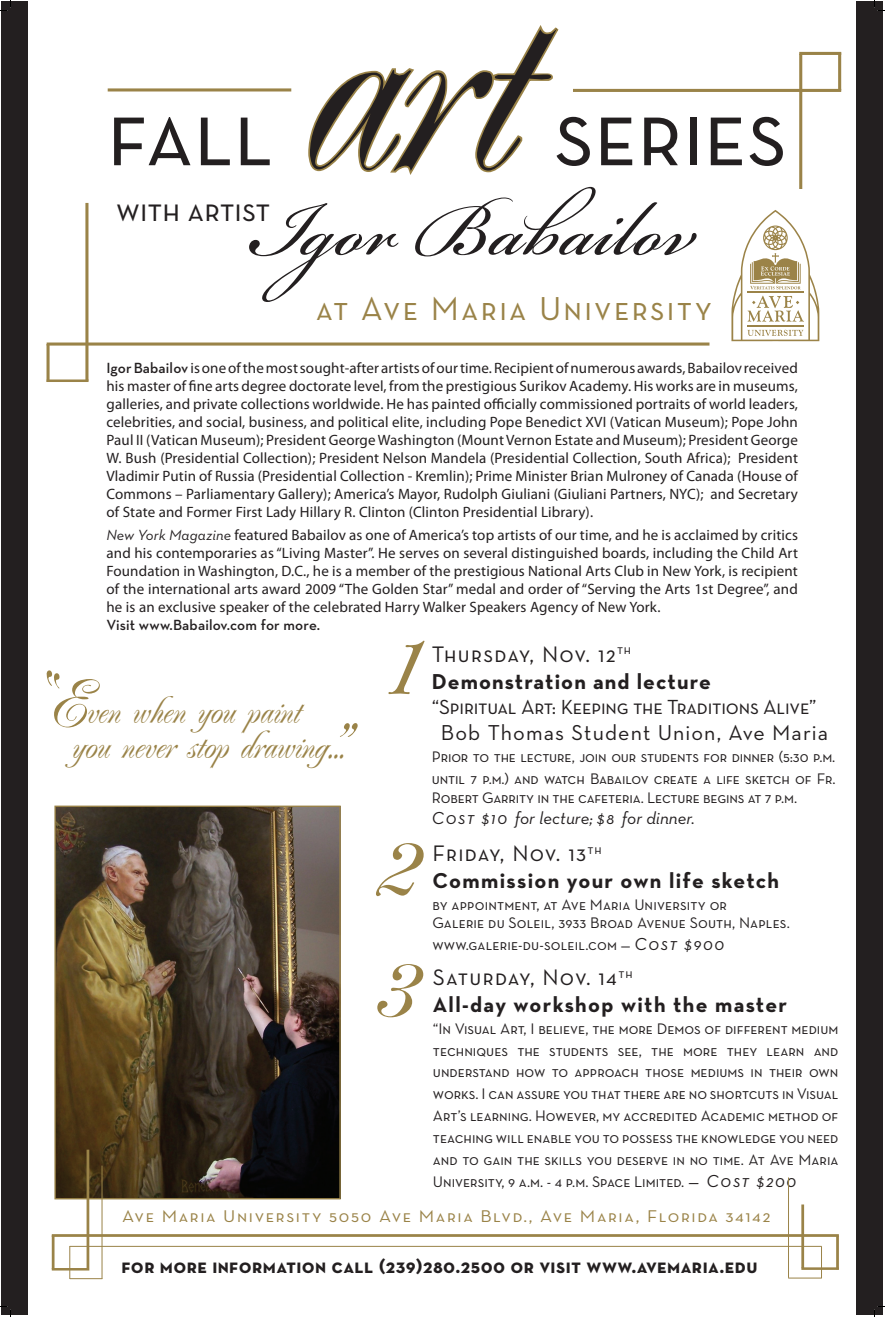
<style>
.page{position:relative;width:885px;height:1317px;background:#fff}
.page>*{position:absolute;margin:0;border:0;box-sizing:border-box;transform-origin:0 0}
.t1{font:286.45px "Renaissance";color:#231f20}
.t2{font:118.05px "Bickham Script Pro";color:#231f20}
.t3{font:114.25px "Renaissance";color:#9a8348}
.t4{font:94.55px "Neutraface Text";color:#231f20}
.t5{font:69.95px "Renaissance";color:#9a8348}
.t6{font:38.4px "Renaissance";color:#9a8348}
.t7{font:33.75px "Neutraface Text";letter-spacing:.07em;color:#9a8348}
.t8{font:32.7px "Neutraface Text";color:#231f20}
.t9{font:22.8px "Neutraface Text";letter-spacing:.05em;color:#231f20}
.t10{font:700 21.95px "Neutraface Text";letter-spacing:.055em;color:#231f20}
.t11{font:21.95px "Neutraface Text";letter-spacing:.045em;color:#231f20}
.t12{font:20.75px "Neutraface Text";letter-spacing:-.01em;color:#231f20}
.t13{font:700 20px "Neutraface Text";letter-spacing:.02em;color:#231f20}
.t14{font:italic 17.65px "Neutraface Text";color:#231f20}
.t15{font:17.25px "Neutraface Text";letter-spacing:.09em;color:#9a8348;scale:1.07 1}
.t16{font:15.55px/21.9px "Neutraface Text";letter-spacing:-.005em;color:#231f20}
.t17{font:15px/18px "Myriad Pro";letter-spacing:.01em;color:#231f20;text-align:justify}
.t18{font:600 15px "Neutraface Text";letter-spacing:.01em;color:#231f20}
.s1{font-family:"Neutraface Text";font-weight:600}
.s2{font-family:"Neutraface Text";font-style:italic}
.s3{font-style:italic;font-size:17.65px}
.s4{font-size:63.1px}
</style>
<div class="page">
<img style="left:56px;top:808px;width:283px;height:389px">
<div style="left:54px;top:806px;width:287px;height:393px;border:1px solid #9a8348"></div>
<svg style="left:308px;top:25px;width:251px;height:150px"></svg>
<hr style="left:47px;top:343px;width:663px;height:3px;background:#9a8348">
<hr style="left:47px;top:344px;width:3px;height:38px;background:#9a8348">
<hr style="left:85px;top:203px;width:3px;height:178px;background:#9a8348">
<hr style="left:47px;top:379px;width:42px;height:3px;background:#9a8348">
<hr style="left:573px;top:89px;width:268px;height:3px;background:#9a8348">
<hr style="left:838px;top:52px;width:3px;height:38px;background:#9a8348">
<hr style="left:799px;top:54px;width:3px;height:135px;background:#9a8348">
<hr style="left:799px;top:52px;width:42px;height:3px;background:#9a8348">
<hr style="left:52px;top:1234px;width:787px;height:3px;background:#9a8348">
<hr style="left:836px;top:1235px;width:3px;height:34px;background:#9a8348">
<hr style="left:801px;top:1204px;width:3px;height:64px;background:#9a8348">
<hr style="left:801px;top:1267px;width:38px;height:3px;background:#9a8348">
<hr style="left:52px;top:1235px;width:3px;height:34px;background:#9a8348">
<hr style="left:87px;top:1150px;width:2px;height:118px;background:#9a8348">
<hr style="left:52px;top:1268px;width:37px;height:3px;background:#9a8348">
<hr style="left:70px;top:1246px;width:752px;height:1px;background:#9a8348">
<hr style="left:821px;top:1246px;width:1px;height:32px;background:#9a8348">
<hr style="left:788px;top:1178px;width:1px;height:100px;background:#9a8348">
<hr style="left:788px;top:1278px;width:34px;height:1px;background:#9a8348">
<hr style="left:69px;top:1246px;width:1px;height:33px;background:#9a8348">
<hr style="left:102px;top:1166px;width:1px;height:113px;background:#9a8348">
<hr style="left:70px;top:1278px;width:32px;height:1px;background:#9a8348">
<div style="left:2px;top:2px;width:26px;height:1314px;background:#231f20"></div>
<div style="left:856px;top:2px;width:28px;height:1314px;background:#231f20"></div>
<svg style="left:731px;top:210px;width:88px;height:131px"></svg>
<svg style="left:108px;top:88px;width:183px;height:4px"></svg>
<svg style="left:0;top:0;width:11px;height:11px"></svg>
<svg style="left:0;top:1306px;width:11px;height:11px"></svg>
<svg style="left:874px;top:0;width:11px;height:11px"></svg>
<svg style="left:874px;top:1306px;width:11px;height:11px"></svg>
<p class="t1" style="left:292px;top:-80px;width:224px">art</p>
<p class="t4" style="left:107px;top:74px;width:168px">fall</p>
<p class="t4" style="left:554px;top:74px;width:235px">series</p>
<p class="t2" style="left:251px;top:144px;width:447px">Igor Babailov</p>
<p class="t8" style="left:116px;top:189px;width:156px">with artist</p>
<p class="t7" style="left:316px;top:287px;width:398px">at Ave Maria University</p>
<p class="t17" style="left:106px;top:359px;width:693px"><span class="s1">Igor Babailov</span> is one of the most sought-after artists of our time. Recipient of numerous awards, Babailov received his master of fine arts degree doctorate level, from the prestigious Surikov Academy. His works are in museums, galleries, and private collections worldwide. He has painted officially commissioned portraits of world leaders, celebrities, and social, business, and political elite, including Pope Benedict XVI (Vatican Museum); Pope John Paul II (Vatican Museum); President George Washington (Mount Vernon Estate and Museum); President George W. Bush (Presidential Collection); President Nelson Mandela (Presidential Collection, South Africa); President Vladimir Putin of Russia (Presidential Collection - Kremlin); Prime Minister Brian Mulroney of Canada (House of Commons – Parliamentary Gallery); America’s Mayor, Rudolph Giuliani (Giuliani Partners, NYC); and Secretary of State and Former First Lady Hillary R. Clinton (Clinton Presidential Library).</p>
<p class="t17" style="left:106px;top:526px;width:693px"><span class="s2">New York Magazine</span> featured Babailov as one of America’s top artists of our time, and he is acclaimed by critics and his contemporaries as “Living Master”. He serves on several distinguished boards, including the Child Art Foundation in Washington, D.C., he is a member of the prestigious National Arts Club in New York, is recipient of the international arts award 2009 “The Golden Star” medal and order of “Serving the Arts 1st Degree”, and he is an exclusive speaker of the celebrated Harry Walker Speakers Agency of New York.</p>
<p class="t18" style="left:106px;top:616px;width:215px">Visit www.Babailov.com for more.</p>
<p class="t3" style="left:380px;top:594px;width:42px">1</p>
<p class="t9" style="left:432px;top:640px;width:201px">Thursday, Nov. 12<sup>th</sup></p>
<p class="t10" style="left:432px;top:668px;width:281px">Demonstration and lecture</p>
<p class="t12" style="left:432px;top:694px;width:386px">“Spiritual Art: Keeping the Traditions Alive”</p>
<p class="t11" style="left:441px;top:719px;width:389px">Bob Thomas Student Union, Ave Maria</p>
<p class="t16" style="left:432px;top:746px;width:405px">Prior to the lecture, join our students for dinner (5:30 p.m. until 7 p.m.) and watch Babailov create a life sketch of Fr.</p>
<p class="t16" style="left:432px;top:787px;width:367px">Robert Garrity in the cafeteria. Lecture begins at 7 p.m.</p>
<p class="t14" style="left:432px;top:807px;width:265px">Cost $10 for lecture; $8 for dinner.</p>
<p class="t9" style="left:432px;top:839px;width:171px">Friday, Nov. 13<sup>th</sup></p>
<p class="t10" style="left:432px;top:866px;width:348px">Commission your own life sketch</p>
<p class="t16" style="left:432px;top:893px;width:296px">by appointment, at Ave Maria University or</p>
<p class="t16" style="left:432px;top:912px;width:359px">Galerie du Soleil, 3933 Broad Avenue South, Naples.</p>
<p class="t16" style="left:432px;top:933px;width:293px">www.galerie-du-soleil.com — <span class="s3">Cost $900</span></p>
<p class="t9" style="left:433px;top:963px;width:201px">Saturday, Nov. 14<sup>th</sup></p>
<p class="t10" style="left:433px;top:990px;width:356px">All-day workshop with the master</p>
<p class="t16" style="left:433px;top:1017px;width:407px;text-align:justify">“In Visual Art, I believe, the more Demos of different medium techniques the students see, the more they learn and understand how to approach those mediums in their own works. I can assure you that there are no shortcuts in Visual Art’s learning. However, my accredited Academic method of teaching will enable you to possess the knowledge you need and to gain the skills you deserve in no time. At Ave Maria University, 9 a.m. - 4 p.m. Space Limited. <span class="s3">— Cost $200</span></p>
<p class="t6" style="left:47px;top:690px;width:253px"><span class="s4">E</span>ven when you paint</p>
<p class="t6" style="left:71px;top:724px;width:274px">you never stop drawing...</p>
<p class="t5" style="left:312px;top:712px;width:35px">"</p>
<p class="t3" style="left:375px;top:795px;width:42px">2</p>
<p class="t3" style="left:373px;top:916px;width:42px">3</p>
<p class="t15" style="left:122px;top:1205px;width:608px">Ave Maria University 5050 Ave Maria Blvd., Ave Maria, Florida 34142</p>
<p class="t13" style="left:122px;top:1253px;width:638px">for more information call (239)280.2500 or visit www.avemaria.edu</p>
</div>
